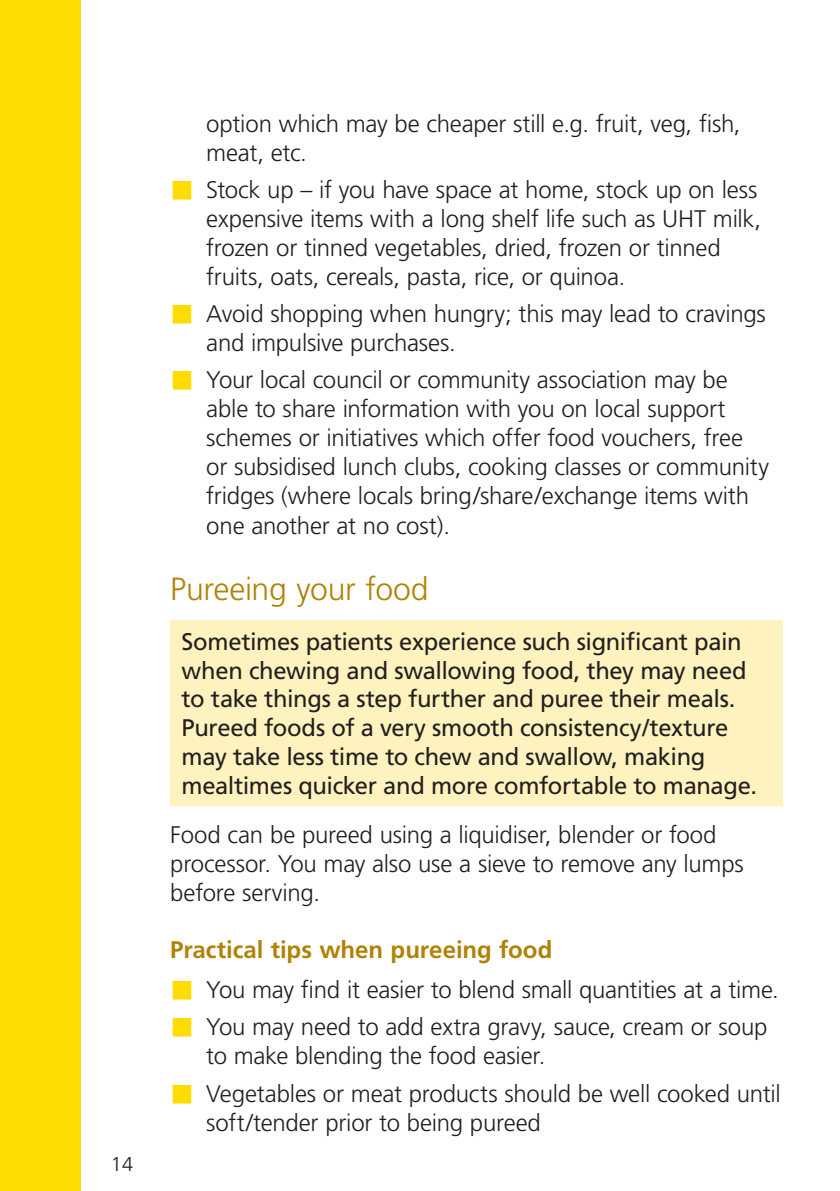
<style>
.page{position:relative;width:840px;height:1191px;background:#fff}
.page>*{position:absolute;margin:0;border:0;box-sizing:border-box;transform-origin:0 0}
.HEADING{font:300 32px "Frutiger";letter-spacing:-.015em;color:#b08205}
.BODY{font:300 24px/28.8px "Frutiger";letter-spacing:-.01em;color:#231f20}
.BODY-2{font:24px/28.8px "Frutiger";letter-spacing:-.015em;color:#231f20}
.SUB_HEADING{font:700 24px "Frutiger";color:#b08205}
.t1{font:300 20px "Frutiger";color:#231f20}
</style>
<div class="page">
<div style="left:0;top:0;width:80px;height:1191px;background:#ffdc01"></div>
<div style="left:170px;top:620px;width:612px;height:185px;background:#fef3be"></div>
<p class="t1" style="left:111px;top:1152px;width:24px">14</p>
<p class="BODY" style="left:206px;top:109px;width:535px">option which may be cheaper still e.g. fruit, veg, fish, meat, etc.</p>
<p class="BODY" style="left:206px;top:176px;width:556px">Stock up – if you have space at home, stock up on less expensive items with a long shelf life such as UHT milk, frozen or tinned vegetables, dried, frozen or tinned fruits, oats, cereals, pasta, rice, or quinoa.</p>
<p class="BODY" style="left:206px;top:299px;width:560px">Avoid shopping when hungry; this may lead to cravings and impulsive purchases.</p>
<p class="BODY" style="left:206px;top:365px;width:564px">Your local council or community association may be able to share information with you on local support schemes or initiatives which offer food vouchers, free or subsidised lunch clubs, cooking classes or community fridges (where locals bring/share/exchange items with one another at no cost).</p>
<p class="HEADING" style="left:170px;top:571px;width:260px">Pureeing your food</p>
<p class="BODY-2" style="left:181px;top:627px;width:576px">Sometimes patients experience such significant pain when chewing and swallowing food, they may need to take things a step further and puree their meals.<br>Pureed foods of a very smooth consistency/texture may take less time to chew and swallow, making mealtimes quicker and more comfortable to manage.</p>
<p class="BODY" style="left:170px;top:820px;width:574px">Food can be pureed using a liquidiser, blender or food processor. You may also use a sieve to remove any lumps before serving.</p>
<p class="SUB_HEADING" style="left:170px;top:935px;width:383px">Practical tips when pureeing food</p>
<p class="BODY" style="left:206px;top:975px;width:569px">You may find it easier to blend small quantities at a time.</p>
<p class="BODY" style="left:206px;top:1012px;width:562px">You may need to add extra gravy, sauce, cream or soup to make blending the food easier.</p>
<p class="BODY" style="left:206px;top:1078px;width:575px">Vegetables or meat products should be well cooked until soft/tender prior to being pureed</p>
</div>
